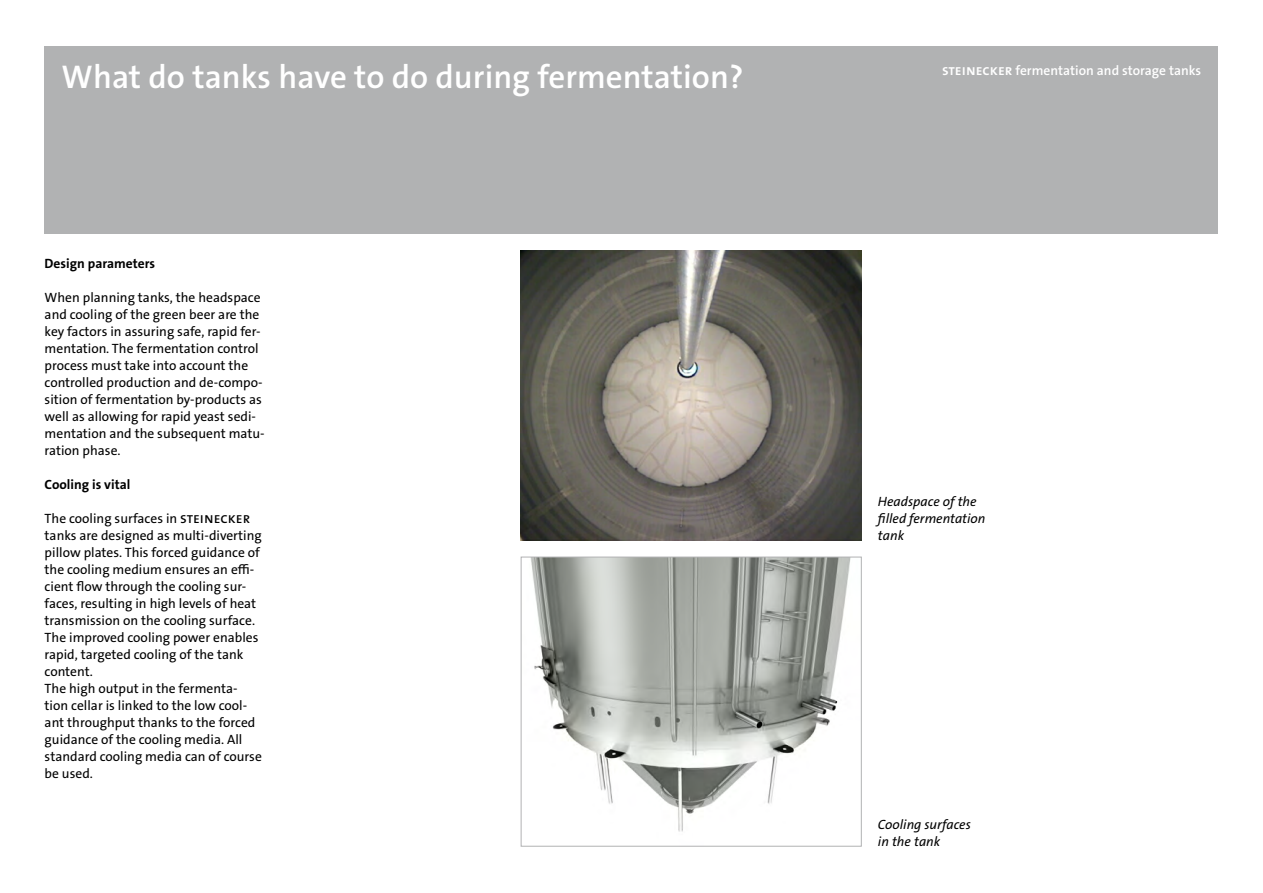
<style>
.page{position:relative;width:1263px;height:893px;background:#fff}
.page>*{position:absolute;margin:0;border:0;box-sizing:border-box;transform-origin:0 0}
.t1{font:33px "The Sans LP6 Se Bld";color:#fff}
.t2{font:13.5px/17px "The Sans LP5 Plain";color:#000}
.t3{font:13.5px/17px "The Sans LP5 Plain IT";color:#000}
.t4{font:13.5px "The Sans LP6 Se Bld";color:#fff}
.t5{font:13.5px "The Sans LP7 Bld";color:#000}
.s1{font-size:15px}
</style>
<div class="page">
<div style="left:45px;top:47px;width:1173px;height:187px;background:#b1b2b3"></div>
<img style="left:531px;top:559px;width:320px;height:273px">
<div style="left:521px;top:557px;width:340px;height:289px;border:1px solid #b1b2b3"></div>
<img style="left:521px;top:251px;width:340px;height:289px">
<h1 class="t1" style="left:62px;top:56px;width:684px">What do tanks have to do during fermentation?</h1>
<p class="t4" style="left:942px;top:62px;width:261px"><span class="s1">steinecker</span> fermentation and storage tanks</p>
<p class="t5" style="left:45px;top:255px;width:112px">Design parameters</p>
<p class="t2" style="left:45px;top:289px;width:221px">When planning tanks, the headspace and cooling of the green beer are the key factors in assuring safe, rapid fer&shy;mentation. The fermentation control process must take into account the controlled production and de-compo&shy;sition of fermentation by-products as well as allowing for rapid yeast sedi&shy;mentation and the subsequent matu&shy;ration phase.</p>
<p class="t5" style="left:45px;top:476px;width:87px">Cooling is vital</p>
<p class="t2" style="left:45px;top:510px;width:219px">The cooling surfaces in <span class="s1">Steinecker </span>tanks are designed as multi-diverting pillow plates. This forced guidance of the cooling medium ensures an effi&shy;cient flow through the cooling sur&shy;faces, resulting in high levels of heat transmission on the cooling surface.<br>The improved cooling power enables rapid, targeted cooling of the tank content.<br>The high output in the fermenta&shy;tion cellar is linked to the low cool&shy;ant throughput thanks to the forced guidance of the cooling media. All standard cooling media can of course be used.</p>
<p class="t3" style="left:878px;top:493px;width:109px">Headspace of the filled fermentation tank</p>
<p class="t3" style="left:878px;top:816px;width:94px">Cooling surfaces in the tank</p>
</div>
